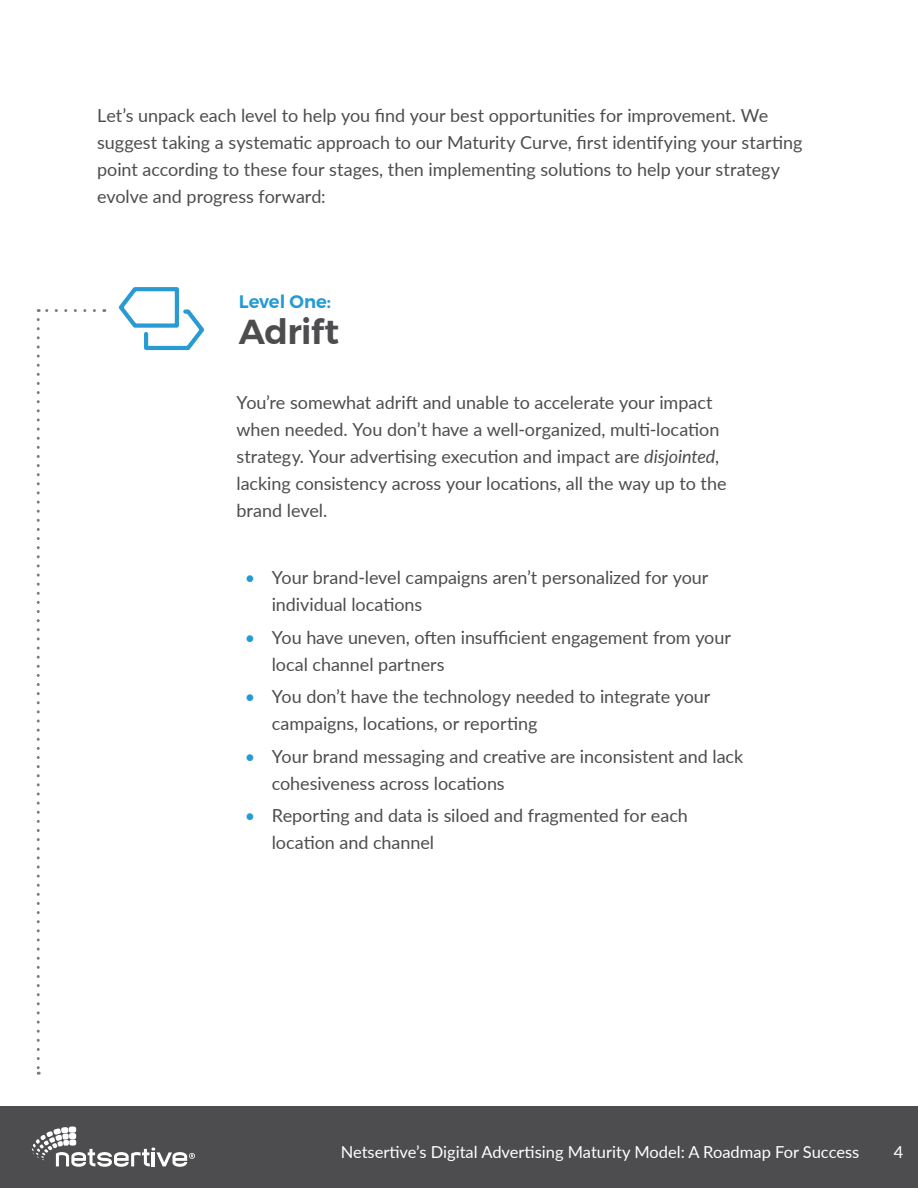
<style>
.page{position:relative;width:918px;height:1188px;background:#fff}
.page>*{position:absolute;margin:0;border:0;box-sizing:border-box;transform-origin:0 0}
.t1{font:600 34.5px "Montserrat";letter-spacing:-.015em;color:#4d4d4f}
.t2{font:18px/27px "Lato";color:#4d4d4f}
.t3{font:600 18px "Montserrat";color:#269bd3}
.t4{font:16.5px "Lato";color:#fff}
.s1{font-style:italic}
.s2{color:#269bd3}
</style>
<div class="page">
<div style="left:0;top:1107px;width:918px;height:81px;background:#4d4d4f"></div>
<svg style="left:32px;top:1127px;width:163px;height:40px"></svg>
<svg style="left:119px;top:287px;width:85px;height:63px"></svg>
<svg style="left:38px;top:309px;width:56px;height:3px"></svg>
<svg style="left:37px;top:320px;width:3px;height:755px"></svg>
<p class="t2" style="left:97px;top:102px;width:707px">Let’s unpack each level to help you find your best opportunities for improvement. We suggest taking a systematic approach to our Maturity Curve, first identifying your starting point according to these four stages, then implementing solutions to help your strategy evolve and progress forward:</p>
<p class="t3" style="left:239px;top:288px;width:94px">Level One:</p>
<h1 class="t1" style="left:239px;top:305px;width:102px">Adrift</h1>
<p class="t2" style="left:237px;top:388px;width:492px">You’re somewhat adrift and unable to accelerate your impact when needed. You don’t have a well-organized, multi-location strategy. Your advertising execution and impact are <span class="s1">disjointed</span>, lacking consistency across your locations, all the way up to the brand level.</p>
<p class="t2" style="left:272px;top:564px;width:438px;text-indent:-27px"><span class="s2">•</span> Your brand-level campaigns aren’t personalized for your individual locations</p>
<p class="t2" style="left:272px;top:623px;width:461px;text-indent:-27px"><span class="s2">•</span> You have uneven, often insufficient engagement from your local channel partners</p>
<p class="t2" style="left:272px;top:682px;width:440px;text-indent:-27px"><span class="s2">•</span> You don’t have the technology needed to integrate your campaigns, locations, or reporting</p>
<p class="t2" style="left:272px;top:742px;width:473px;text-indent:-27px"><span class="s2">•</span> Your brand messaging and creative are inconsistent and lack cohesiveness across locations</p>
<p class="t2" style="left:272px;top:801px;width:418px;text-indent:-27px"><span class="s2">•</span> Reporting and data is siloed and fragmented for each location and channel</p>
<p class="t4" style="left:341px;top:1141px;width:520px">Netsertive’s Digital Advertising Maturity Model: A Roadmap For Success</p>
<p class="t4" style="left:894px;top:1141px;width:11px">4</p>
</div>
